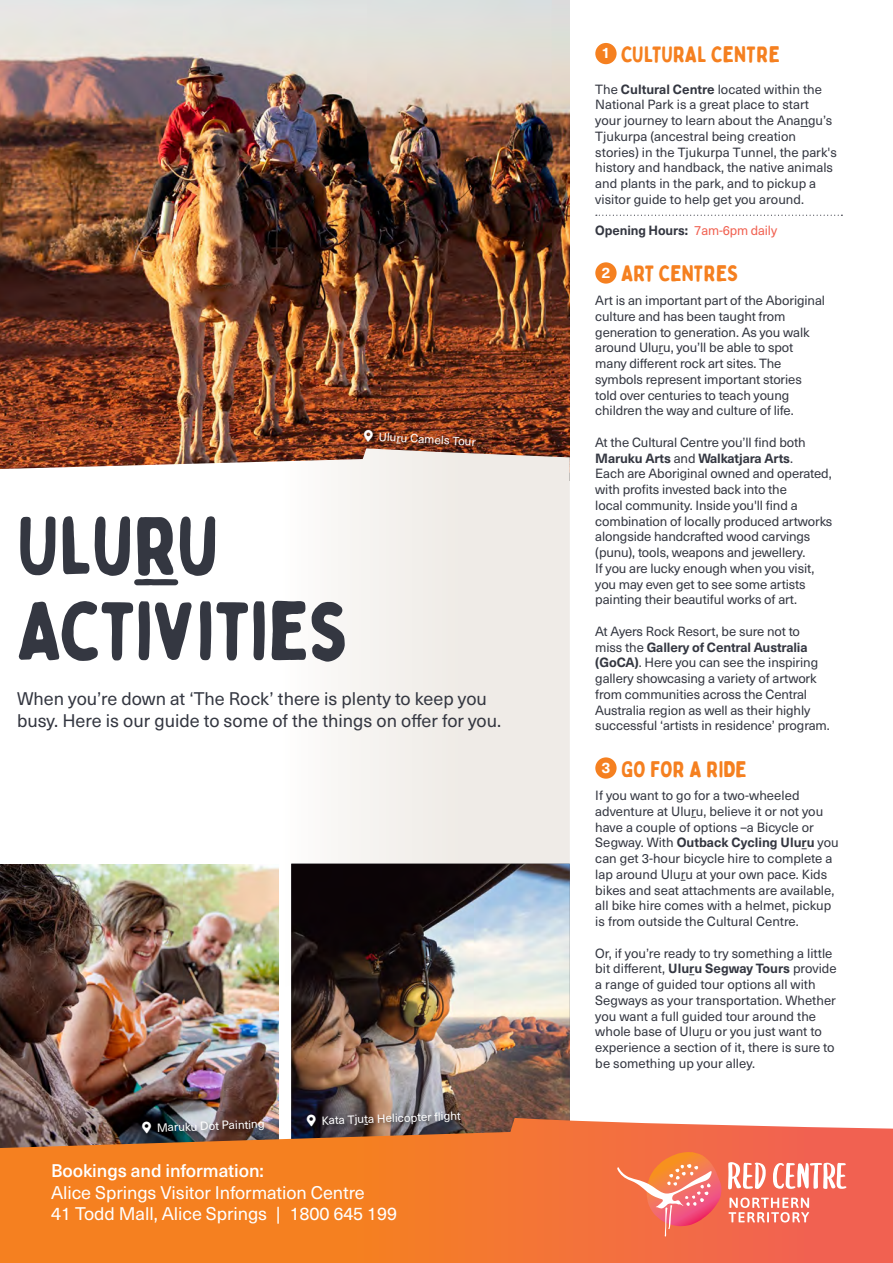
<style>
.page{position:relative;width:893px;height:1263px;background:#fff}
.page>*{position:absolute;margin:0;border:0;box-sizing:border-box;transform-origin:0 0}
.t1{font:82.5px/85.5px "Bobby Jones Soft";color:#343741}
.t2{font:22.5px "Bobby Jones Soft";color:#f58020}
.t3{font:18px/21.6px "Neue Haas Unica W1 G";color:#343741}
.t4{font:18px/21.6px "Neue Haas Unica W1 G";letter-spacing:-.005em;color:#fff}
.t5{font:500 18px "Neue Haas Unica W1 G";letter-spacing:-.005em;color:#fff}
.t6{font:13.2px/15.8px "Neue Haas Unica W1 G";letter-spacing:-.005em;color:#343741}
.t7{font:700 13.2px "Neue Haas Unica W1 G";letter-spacing:-.01em;color:#343741}
.t8{font:11.7px "Neue Haas Unica W1 G";color:#fff}
.s1{font-weight:700}
.s2{font-weight:400;color:#f16151}
</style>
<div class="page">
<img style="left:0;top:0;width:570px;height:448px">
<svg style="left:0;top:448px;width:570px;height:416px"></svg>
<img style="left:0;top:864px;width:279px;height:254px">
<img style="left:291px;top:864px;width:279px;height:254px">
<svg style="left:596px;top:215px;width:246px;height:1px"></svg>
<div style="left:595px;top:43px;width:22px;height:21px;background:#f58020;border-radius:50%"></div>
<div style="left:595px;top:262px;width:22px;height:22px;background:#f58020;border-radius:50%"></div>
<div style="left:595px;top:757px;width:22px;height:22px;background:#f58020;border-radius:50%"></div>
<svg style="left:0;top:1118px;width:893px;height:145px;background:#eb7736"></svg>
<svg style="left:617px;top:1152px;width:104px;height:84px;background:#f37b5f"></svg>
<svg style="left:729px;top:1197px;width:80px;height:25px"></svg>
<svg style="left:728px;top:1162px;width:118px;height:27px"></svg>
<div style="left:306px;top:1110px;width:160px;height:22px;background:#000;opacity:.5"></div>
<div style="left:141px;top:1119px;width:129px;height:20px;background:#000;opacity:.5"></div>
<div style="left:363px;top:429px;width:118px;height:22px;background:#000;opacity:.5"></div>
<svg style="left:134px;top:579px;width:44px;height:6px"></svg>
<svg style="left:307px;top:1114px;width:9px;height:12px"></svg>
<svg style="left:142px;top:1122px;width:9px;height:12px"></svg>
<svg style="left:364px;top:430px;width:9px;height:12px"></svg>
<p class="t8" style="left:364px;top:427px;width:113px;rotate:3deg">●▼ Uluru Camels Tour</p>
<h1 class="t1" style="left:17px;top:504px;width:335px">ULURU<br>ACTIVITIES</h1>
<h3 class="t3" style="left:17px;top:687px;width:486px">When you’re down at ‘The Rock’ there is plenty to keep you busy. Here is our guide to some of the things on offer for you.</h3>
<p class="t8" style="left:142px;top:1119px;width:124px;rotate:-2deg">●▼ Maruku Dot Painting</p>
<p class="t8" style="left:307px;top:1112px;width:155px;rotate:-2deg">●▼ Kata Tjuta Helicopter fl ight</p>
<h3 class="t5" style="left:51px;top:1157px;width:214px">Bookings and information:</h3>
<h3 class="t4" style="left:51px;top:1181px;width:348px">Alice Springs Visitor Information Centre<br>41 Todd Mall, Alice Springs | 1800 645 199</h3>
<h2 class="t2" style="left:601px;top:40px;width:180px"><sup>1</sup> CULTURAL CENTRE</h2>
<p class="t6" style="left:595px;top:80px;width:243px">The <span class="s1">Cultural Centre</span> located within the National Park is a great place to start your journey to learn about the Anangu’s Tjukurpa (ancestral being creation stories) in the Tjukurpa Tunnel, the park's history and handback, the native animals and plants in the park, and to pickup a visitor guide to help get you around.</p>
<p class="t7" style="left:595px;top:221px;width:183px">Opening Hours: <span class="s2">7am-6pm daily</span></p>
<h2 class="t2" style="left:601px;top:260px;width:139px"><sup>2</sup> ART CENTRES</h2>
<p class="t6" style="left:595px;top:292px;width:231px">Art is an important part of the Aboriginal culture and has been taught from generation to generation. As you walk around Uluru, you’ll be able to spot many different rock art sites. The symbols represent important stories told over centuries to teach young children the way and culture of life.</p>
<p class="t6" style="left:595px;top:434px;width:238px">At the Cultural Centre you’ll find both <span class="s1">Maruku Arts</span> and <span class="s1">Walkatjara Arts</span>.<br>Each are Aboriginal owned and operated, with profits invested back into the<br>local community. Inside you'll find a combination of locally produced artworks alongside handcrafted wood carvings (punu), tools, weapons and jewellery.<br>If you are lucky enough when you visit, you may even get to see some artists painting their beautiful works of art.</p>
<p class="t6" style="left:595px;top:623px;width:236px">At Ayers Rock Resort, be sure not to miss the <span class="s1">Gallery of Central Australia (GoCA)</span>. Here you can see the inspiring gallery showcasing a variety of artwork from communities across the Central Australia region as well as their highly successful ‘artists in residence’ program.</p>
<h2 class="t2" style="left:601px;top:755px;width:147px"><sup>3</sup> GO FOR A RIDE</h2>
<p class="t6" style="left:595px;top:787px;width:245px">If you want to go for a two-wheeled adventure at Uluru, believe it or not you have a couple of options –a Bicycle or Segway. With <span class="s1">Outback Cycling Uluru</span> you can get 3-hour bicycle hire to complete a lap around Uluru at your own pace. Kids bikes and seat attachments are available, all bike hire comes with a helmet, pickup is from outside the Cultural Centre.</p>
<p class="t6" style="left:595px;top:944px;width:243px">Or, if you’re ready to try something a little bit different, <span class="s1">Uluru Segway Tours</span> provide a range of guided tour options all with Segways as your transportation. Whether you want a full guided tour around the whole base of Uluru or you just want to experience a section of it, there is sure to be something up your alley.</p>
</div>
